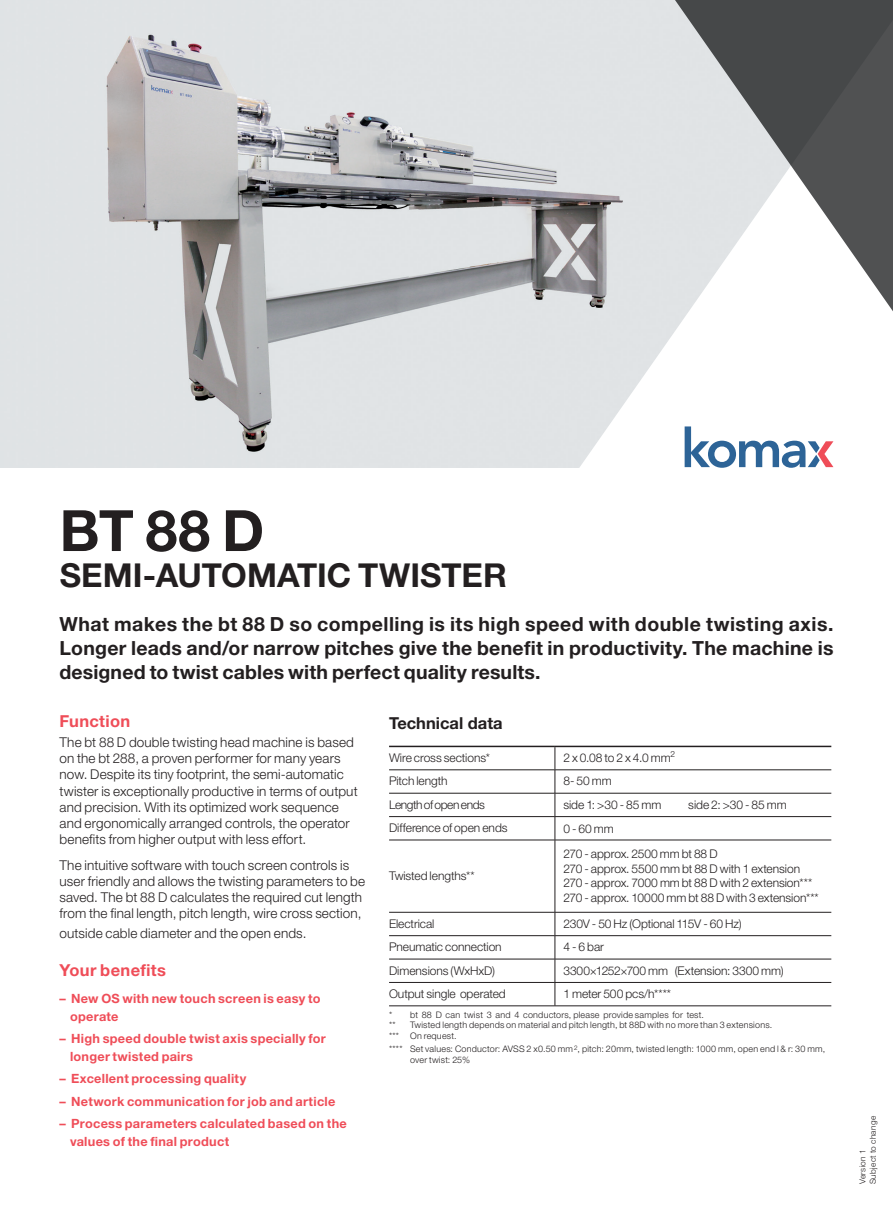
<style>
.page{position:relative;width:893px;height:1212px;background:#fff}
.page>*{position:absolute;margin:0;border:0;box-sizing:border-box;transform-origin:0 0}
.t1{font:700 57px "Helvetica Neue LT Std";color:#231f20}
.t2{font:700 33px "Helvetica Neue LT Std";color:#231f20}
.t3{font:700 19.5px/24px "Helvetica Neue LT Std";letter-spacing:.005em;color:#231f20;text-align:justify}
.t4{font:700 16.5px "Helvetica Neue LT Std";letter-spacing:.02em;color:#ef4d58}
.t5{font:700 16.5px "Helvetica Neue LT Std";color:#231f20}
.t6{font:300 13.5px/16.2px "Helvetica Neue LT Std";letter-spacing:.01em;color:#231f20}
.t7{font:700 12.75px/18px "Helvetica Neue LT Std";letter-spacing:.02em;color:#ef4d58}
.t8{font:300 12px "Helvetica Neue LT Std";letter-spacing:-.005em;color:#231f20}
.t9{font:300 12px "Helvetica Neue LT Std";letter-spacing:-.035em;color:#231f20}
.t10{font:300 9px/10.5px "Helvetica Neue LT Std";letter-spacing:.025em;color:#231f20}
.t11{font:300 8.25px "Helvetica Neue LT Std";letter-spacing:.045em;color:#231f20}
</style>
<div class="page">
<img style="left:0;top:0;width:659px;height:468px">
<svg style="left:565px;top:20px;width:269px;height:448px;fill:#e1e4e6"></svg>
<svg style="left:659px;top:0;width:234px;height:363px"></svg>
<svg style="left:685px;top:426px;width:148px;height:42px"></svg>
<hr style="left:389px;top:840px;width:166px;height:1px;background:#231f20">
<hr style="left:555px;top:840px;width:276px;height:1px;background:#231f20">
<hr style="left:389px;top:912px;width:166px;height:1px;background:#231f20">
<hr style="left:555px;top:912px;width:276px;height:1px;background:#231f20">
<hr style="left:389px;top:935px;width:166px;height:1px;background:#231f20">
<hr style="left:555px;top:935px;width:276px;height:1px;background:#231f20">
<hr style="left:389px;top:959px;width:166px;height:1px;background:#231f20">
<hr style="left:555px;top:959px;width:276px;height:1px;background:#231f20">
<hr style="left:389px;top:982px;width:166px;height:1px;background:#231f20">
<hr style="left:555px;top:982px;width:276px;height:1px;background:#231f20">
<svg style="left:389px;top:747px;width:442px;height:93px"></svg>
<hr style="left:555px;top:840px;width:1px;height:72px;background:#231f20">
<svg style="left:555px;top:912px;width:1px;height:93px"></svg>
<hr style="left:389px;top:1005px;width:166px;height:1px;background:#231f20">
<hr style="left:555px;top:1005px;width:276px;height:1px;background:#231f20">
<hr style="left:389px;top:746px;width:166px;height:1px;background:#231f20">
<hr style="left:555px;top:746px;width:276px;height:1px;background:#231f20">
<h1 class="t1" style="left:60px;top:495px;width:206px">BT 88 D</h1>
<h2 class="t2" style="left:60px;top:555px;width:449px">SEMI-AUTOMATIC TWISTER</h2>
<h3 class="t3" style="left:60px;top:611px;width:775px">What makes the bt 88 D so compelling is its high speed with double twisting axis.<br>Longer leads and/or narrow pitches give the benefit in productivity. The machine is designed to twist cables with perfect quality results.</h3>
<p class="t4" style="left:60px;top:711px;width:72px">Function</p>
<p class="t6" style="left:60px;top:734px;width:300px">The bt 88 D double twisting head machine is based on the bt 288, a proven performer for many years now. Despite its tiny footprint, the semi-automatic twister is exceptionally productive in terms of output and precision. With its optimized work sequence and ergonomically arranged controls, the operator benefits from higher output with less effort.</p>
<p class="t6" style="left:60px;top:856px;width:307px">The intuitive software with touch screen controls is user friendly and allows the twisting parameters to be saved. The bt 88 D calculates the required cut length from the final length, pitch length, wire cross section,</p>
<p class="t6" style="left:60px;top:924px;width:248px">outside cable diameter and the open ends.</p>
<p class="t4" style="left:60px;top:960px;width:108px">Your benefits</p>
<p class="t7" style="left:70px;top:989px;width:252px;text-indent:-10px">– New OS with new touch screen is easy to operate</p>
<p class="t7" style="left:70px;top:1029px;width:257px;text-indent:-10px">– High speed double twist axis specially for longer twisted pairs</p>
<p class="t7" style="left:60px;top:1069px;width:188px">– Excellent processing quality</p>
<p class="t7" style="left:60px;top:1092px;width:277px">– Network communication for job and article</p>
<p class="t7" style="left:70px;top:1114px;width:278px;text-indent:-10px">– Process parameters calculated based on the values of the final product</p>
<p class="t5" style="left:389px;top:712px;width:115px">Technical data</p>
<p class="t8" style="left:389px;top:750px;width:102px">Wire cross sections*</p>
<p class="t8" style="left:563px;top:750px;width:113px">2 x 0.08 to 2 x 4.0 mm<sup>2</sup></p>
<p class="t8" style="left:389px;top:774px;width:60px">Pitch length</p>
<p class="t8" style="left:563px;top:774px;width:50px">8- 50 mm</p>
<p class="t9" style="left:389px;top:797px;width:97px">Length of open ends</p>
<p class="t8" style="left:563px;top:797px;width:99px">side 1: &gt;30 - 85 mm</p>
<p class="t8" style="left:688px;top:797px;width:100px">side 2: &gt;30 - 85 mm</p>
<p class="t8" style="left:389px;top:821px;width:120px">Difference of open ends</p>
<p class="t8" style="left:563px;top:821px;width:52px">0 - 60 mm</p>
<p class="t8" style="left:389px;top:868px;width:87px">Twisted lengths**</p>
<p class="t8" style="left:563px;top:847px;width:156px">270 - approx. 2500 mm bt 88 D</p>
<p class="t8" style="left:563px;top:861px;width:238px">270 - approx. 5500 mm bt 88 D with 1 extension</p>
<p class="t8" style="left:563px;top:876px;width:250px">270 - approx. 7000 mm bt 88 D with 2 extension***</p>
<p class="t8" style="left:563px;top:890px;width:257px">270 - approx. 10000 mm bt 88 D with 3 extension***</p>
<p class="t8" style="left:389px;top:916px;width:47px">Electrical</p>
<p class="t8" style="left:563px;top:916px;width:180px">230V - 50 Hz (Optional 115V - 60 Hz)</p>
<p class="t8" style="left:389px;top:940px;width:114px">Pneumatic connection</p>
<p class="t8" style="left:563px;top:940px;width:42px">4 - 6 bar</p>
<p class="t8" style="left:389px;top:963px;width:108px">Dimensions (WxHxD)</p>
<p class="t8" style="left:563px;top:963px;width:222px">3300×1252×700 mm (Extension: 3300 mm)</p>
<p class="t8" style="left:389px;top:986px;width:118px">Output single operated</p>
<p class="t8" style="left:563px;top:986px;width:109px">1 meter 500 pcs/h****</p>
<p class="t10" style="left:389px;top:1009px;width:316px">* bt 88 D can twist 3 and 4 conductors, please provide samples for test.</p>
<p class="t10" style="left:389px;top:1019px;width:8px">**</p>
<p class="t10" style="left:410px;top:1019px;width:364px">Twisted length depends on material and pitch length, bt 88D with no more than 3 extensions.</p>
<p class="t10" style="left:389px;top:1030px;width:69px">*** On request.</p>
<p class="t10" style="left:410px;top:1043px;width:417px;text-indent:-21px">**** Set values: Conductor: AVSS 2 x0.50 mm <sup>2</sup>, pitch: 20mm, twisted length: 1000 mm, open end l &amp; r: 30 mm, over twist: 25%</p>
<p class="t11" style="left:868px;top:1184px;width:70px;rotate:-90deg">Subject to change</p>
<p class="t11" style="left:857px;top:1184px;width:36px;rotate:-90deg">Version 1</p>
</div>
